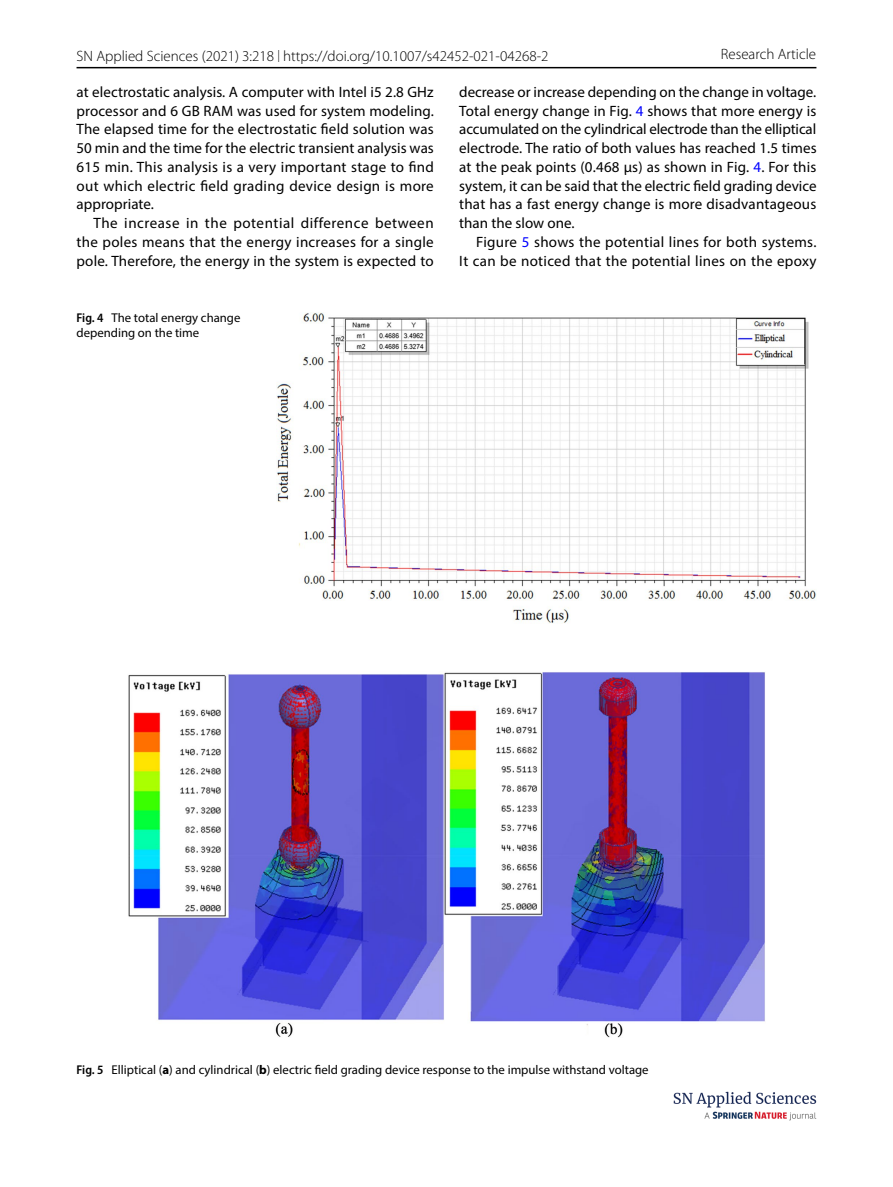
<style>
.page{position:relative;width:893px;height:1187px;background:#fff}
.page>*{position:absolute;margin:0;border:0;box-sizing:border-box;transform-origin:0 0}
.t1{font:15px/18.8px "Myriad Pro";letter-spacing:.015em;color:#000;text-align:justify}
.t2{font:300 15px "Myriad Pro";color:#000}
.t3{font:12.75px/15px "Myriad Pro";color:#000}
.s1{font-size:12px}
.s2{color:#00f}
.s3{font-weight:600;font-stretch:semi-condensed}
.s4{font-weight:700}
</style>
<div class="page">
<hr style="left:77px;top:67px;width:739px;height:1px;background:#000">
<img style="left:673px;top:1091px;width:144px;height:29px">
<img style="left:276px;top:312px;width:540px;height:312px">
<img style="left:128px;top:672px;width:637px;height:366px">
<p class="t2" style="left:77px;top:47px;width:473px">SN Applied Sciences (2021) 3:218 <span class="s1">|</span> https://doi.org/10.1007/s42452-021-04268-2</p>
<p class="t2" style="left:721px;top:46px;width:97px">Research Article</p>
<p class="t1" style="left:77px;top:82px;width:359px">at electrostatic analysis. A computer with Intel i5 2.8 GHz processor and 6 GB RAM was used for system modeling.<br>The elapsed time for the electrostatic field solution was 50 min and the time for the electric transient analysis was 615 min. This analysis is a very important stage to find out which electric field grading device design is more appropriate.</p>
<p class="t1" style="left:77px;top:213px;width:359px;text-indent:17px">The increase in the potential difference between the poles means that the energy increases for a single pole. Therefore, the energy in the system is expected to</p>
<p class="t1" style="left:459px;top:82px;width:359px">decrease or increase depending on the change in voltage.<br>Total energy change in Fig. <span class="s2">4</span> shows that more energy is accumulated on the cylindrical electrode than the elliptical electrode. The ratio of both values has reached 1.5 times at the peak points (0.468 μs) as shown in Fig. <span class="s2">4</span>. For this system, it can be said that the electric field grading device that has a fast energy change is more disadvantageous than the slow one.</p>
<p class="t1" style="left:459px;top:232px;width:359px;text-align:right">Figure <span class="s2">5</span> shows the potential lines for both systems.<br>It can be noticed that the potential lines on the epoxy</p>
<p class="t3" style="left:77px;top:310px;width:165px"><span class="s3">Fig. 4</span> The total energy change depending on the time</p>
<p class="t3" style="left:77px;top:1061px;width:574px"><span class="s3">Fig. 5</span> Elliptical (<span class="s4">a</span>) and cylindrical (<span class="s4">b</span>) electric field grading device response to the impulse withstand voltage</p>
</div>
